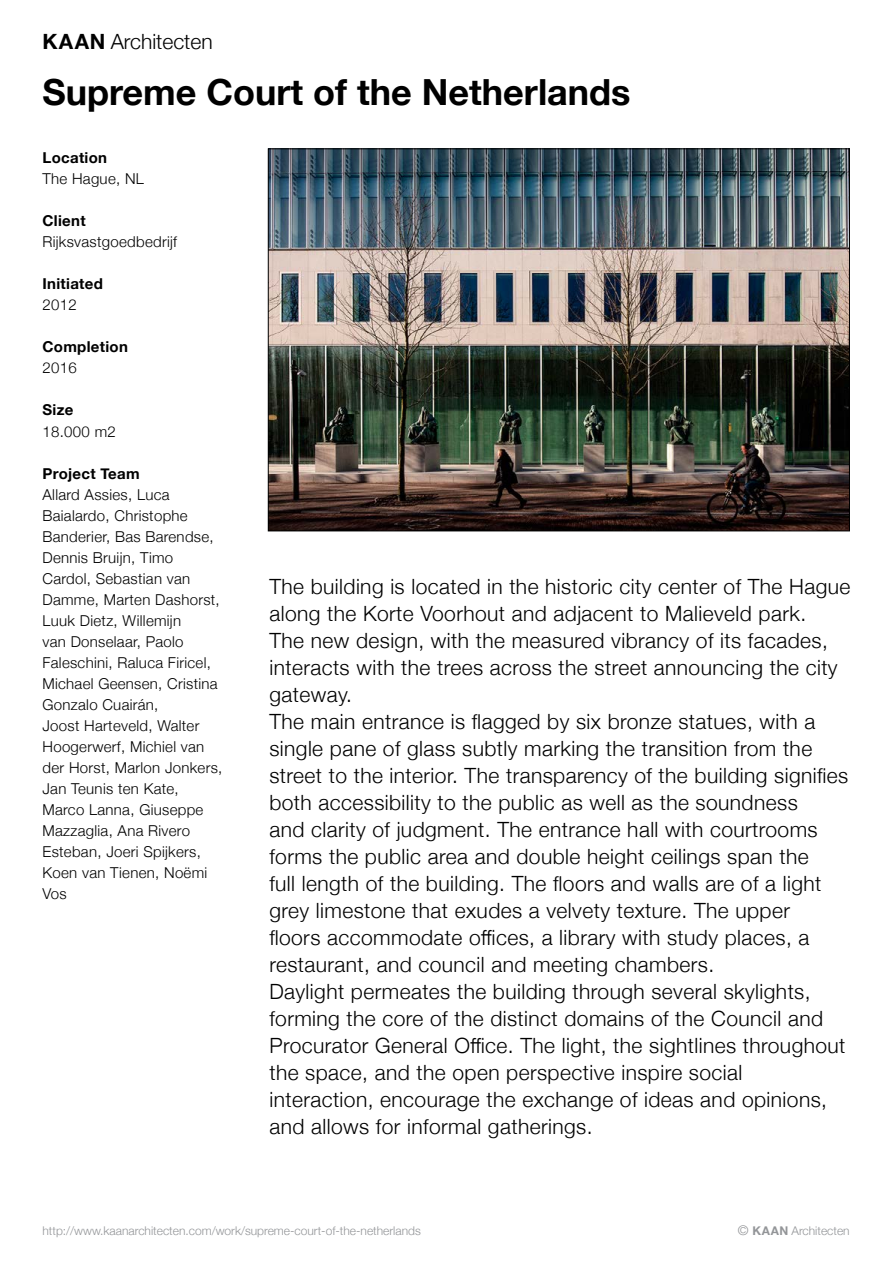
<style>
.page{position:relative;width:893px;height:1263px;background:#fff}
.page>*{position:absolute;margin:0;border:0;box-sizing:border-box;transform-origin:0 0}
.t1{font:700 36px "Helvetica Neue";color:#000}
.t2{font:300 21px/27px "Helvetica Neue";letter-spacing:.02em;color:#000}
.t3{font:300 21px "Helvetica Neue";color:#000}
.t4{font:300 15px/21px "Helvetica Neue";letter-spacing:.02em;color:#000}
.t5{font:700 15px "Helvetica Neue";letter-spacing:.02em;color:#000}
.t6{font:300 12px "Helvetica Neue";color:#939598}
.s1{font-weight:700}
.s2{font-size:13.5px}
</style>
<div class="page">
<img style="left:270px;top:151px;width:578px;height:378px">
<p class="t3" style="left:43px;top:25px;width:172px"><span class="s1">KAAN</span> Architecten</p>
<h1 class="t1" style="left:43px;top:63px;width:590px">Supreme Court of the Netherlands</h1>
<p class="t5" style="left:43px;top:146px;width:66px">Location</p>
<p class="t4" style="left:43px;top:168px;width:103px">The Hague, NL</p>
<p class="t5" style="left:43px;top:209px;width:45px">Client</p>
<p class="t4" style="left:43px;top:231px;width:136px">Rijksvastgoedbedrijf</p>
<p class="t5" style="left:43px;top:272px;width:62px">Initiated</p>
<p class="t4" style="left:43px;top:294px;width:36px">2012</p>
<p class="t5" style="left:43px;top:335px;width:87px">Completion</p>
<p class="t4" style="left:43px;top:357px;width:36px">2016</p>
<p class="t5" style="left:43px;top:398px;width:32px">Size</p>
<p class="t4" style="left:43px;top:420px;width:75px">18.000 m2</p>
<p class="t5" style="left:43px;top:461px;width:99px">Project Team</p>
<p class="t4" style="left:43px;top:483px;width:181px">Allard Assies, Luca<br>Baialardo, Christophe<br>Banderier, Bas Barendse,<br>Dennis Bruijn, Timo<br>Cardol, Sebastian van<br>Damme, Marten Dashorst,<br>Luuk Dietz, Willemijn<br>van Donselaar, Paolo<br>Faleschini, Raluca Firicel,<br>Michael Geensen, Cristina<br>Gonzalo Cuairán,<br>Joost Harteveld, Walter<br>Hoogerwerf, Michiel van der Horst, Marlon Jonkers,<br>Jan Teunis ten Kate,<br>Marco Lanna, Giuseppe<br>Mazzaglia, Ana Rivero<br>Esteban, Joeri Spijkers,<br>Koen van Tienen, Noëmi<br>Vos</p>
<p class="t2" style="left:269px;top:571px;width:582px">The building is located in the historic city center of The Hague along the Korte Voorhout and adjacent to Malieveld park.<br>The new design, with the measured vibrancy of its facades, interacts with the trees across the street announcing the city gateway.<br>The main entrance is flagged by six bronze statues, with a single pane of glass subtly marking the transition from the street to the interior. The transparency of the building signifies both accessibility to the public as well as the soundness<br>and clarity of judgment. The entrance hall with courtrooms forms the public area and double height ceilings span the<br>full length of the building. The floors and walls are of a light grey limestone that exudes a velvety texture. The upper<br>floors accommodate offices, a library with study places, a restaurant, and council and meeting chambers.<br>Daylight permeates the building through several skylights, forming the core of the distinct domains of the Council and Procurator General Office. The light, the sightlines throughout the space, and the open perspective inspire social interaction, encourage the exchange of ideas and opinions, and allows for informal gatherings.</p>
<p class="t6" style="left:43px;top:1221px;width:380px">http://www.kaanarchitecten.com/work/supreme-court-of-the-netherlands</p>
<p class="t6" style="left:738px;top:1221px;width:113px"><span class="s2">©</span> <span class="s1">KAAN</span> Architecten</p>
</div>
